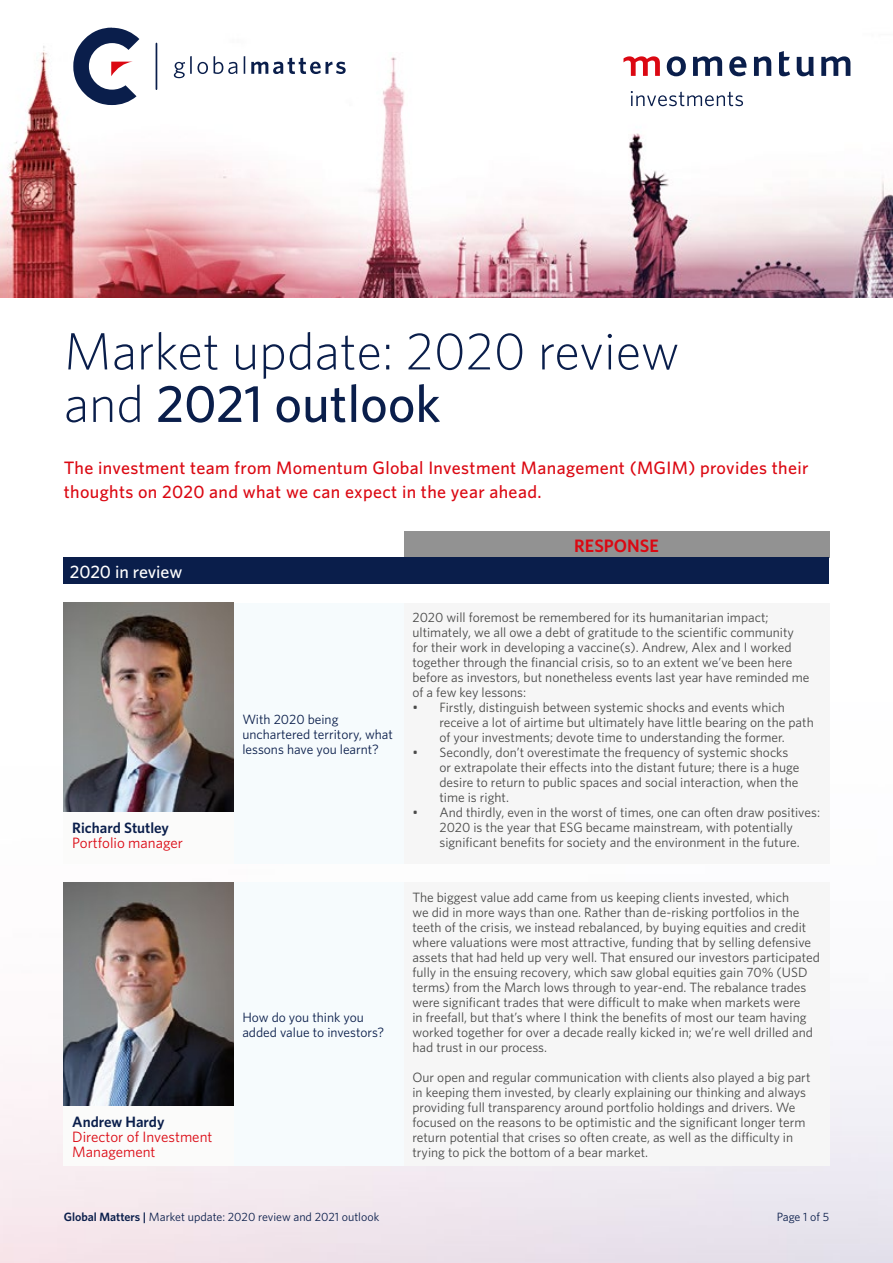
<style>
.page{position:relative;width:893px;height:1263px;background:#fff}
.page>*{position:absolute;margin:0;border:0;box-sizing:border-box;transform-origin:0 0}
.t1{font:300 52.5px/52.5px "Whitney";color:#0a1e4b}
.t2{font:500 18px/24px "Whitney";letter-spacing:.02em;color:#db0812}
.t3{font:500 18px "Whitney";color:#fff}
.t4{font:600 18px "Whitney";color:#db0812}
.t5{font:15px/15px "Whitney";color:#db0812}
.t6{font:600 15px "Whitney";color:#0a1e4b}
.t7{font:13.5px/15px "Whitney";color:#4a4a49}
.t8{font:13.5px/15px "Whitney";color:#0a1e4b}
.t9{font:12px "Whitney";color:#0a1e4b}
.s1{font-weight:500}
.s2{font-weight:600}
</style>
<div class="page">
<img style="left:0;top:631px;width:893px;height:632px">
<img style="left:0;top:27px;width:893px;height:271px">
<svg style="left:64px;top:28px;width:102px;height:77px"></svg>
<hr style="left:156px;top:44px;width:1px;height:45px;background:#0a1e4b">
<svg style="left:174px;top:56px;width:34px;height:22px"></svg>
<svg style="left:214px;top:56px;width:23px;height:18px"></svg>
<svg style="left:244px;top:56px;width:1px;height:18px"></svg>
<svg style="left:251px;top:58px;width:95px;height:16px"></svg>
<svg style="left:667px;top:37px;width:183px;height:39px"></svg>
<svg style="left:623px;top:56px;width:37px;height:20px"></svg>
<svg style="left:631px;top:91px;width:112px;height:15px"></svg>
<div style="left:404px;top:531px;width:425px;height:26px;background:#929292"></div>
<div style="left:64px;top:557px;width:765px;height:27px;background:#0a1e4b"></div>
<div style="left:234px;top:603px;width:170px;height:261px;background:#f6fbfd"></div>
<div style="left:404px;top:603px;width:425px;height:261px;background:#f6f6f6"></div>
<div style="left:64px;top:813px;width:170px;height:51px;background:#fbfbfa"></div>
<div style="left:234px;top:882px;width:170px;height:284px;background:#f6fbfd"></div>
<div style="left:404px;top:882px;width:425px;height:284px;background:#f6f6f6"></div>
<div style="left:64px;top:1106px;width:170px;height:60px;background:#fbfbfa"></div>
<img style="left:64px;top:603px;width:170px;height:208px">
<img style="left:64px;top:882px;width:170px;height:223px">
<h1 class="t1" style="left:64px;top:323px;width:617px">Market update: 2020 review and <span class="s1">2021 outlook</span></h1>
<h2 class="t2" style="left:64px;top:456px;width:746px">The investment team from Momentum Global Investment Management (MGIM) provides their thoughts on 2020 and what we can expect in the year ahead.</h2>
<h2 class="t3" style="left:70px;top:560px;width:114px">2020 in review</h2>
<p class="t6" style="left:72px;top:818px;width:98px">Richard Stutley</p>
<p class="t5" style="left:72px;top:835px;width:112px">Portfolio manager</p>
<p class="t6" style="left:72px;top:1111px;width:94px">Andrew Hardy</p>
<p class="t5" style="left:72px;top:1128px;width:142px">Director of Investment<br>Management</p>
<h2 class="t4" style="left:574px;top:533px;width:86px">RESPONSE</h2>
<p class="t8" style="left:242px;top:711px;width:152px">With 2020 being unchartered territory, what lessons have you learnt?</p>
<p class="t8" style="left:242px;top:1009px;width:143px">How do you think you added value to investors?</p>
<p class="t7" style="left:412px;top:609px;width:398px">2020 will foremost be remembered for its humanitarian impact; ultimately, we all owe a debt of gratitude to the scientific community for their work in developing a vaccine(s). Andrew, Alex and I worked together through the financial crisis, so to an extent we’ve been here before as investors, but nonetheless events last year have reminded me of a few key lessons:</p>
<p class="t7" style="left:439px;top:699px;width:376px;text-indent:-27px">• Firstly, distinguish between systemic shocks and events which receive a lot of airtime but ultimately have little bearing on the path of your investments; devote time to understanding the former.</p>
<p class="t7" style="left:439px;top:744px;width:361px;text-indent:-27px">• Secondly, don’t overestimate the frequency of systemic shocks or extrapolate their effects into the distant future; there is a huge desire to return to public spaces and social interaction, when the time is right.</p>
<p class="t7" style="left:412px;top:804px;width:409px;text-align:center">• And thirdly, even in the worst of times, one can often draw positives:<br>2020 is the year that ESG became mainstream, with potentially significant benefits for society and the environment in the future.</p>
<p class="t7" style="left:412px;top:889px;width:409px">The biggest value add came from us keeping clients invested, which<br>we did in more ways than one. Rather than de-risking portfolios in the teeth of the crisis, we instead rebalanced, by buying equities and credit where valuations were most attractive, funding that by selling defensive assets that had held up very well. That ensured our investors participated fully in the ensuing recovery, which saw global equities gain 70% (USD terms) from the March lows through to year-end. The rebalance trades were significant trades that were difficult to make when markets were<br>in freefall, but that’s where I think the benefits of most our team having worked together for over a decade really kicked in; we’re well drilled and had trust in our process.</p>
<p class="t7" style="left:412px;top:1069px;width:400px">Our open and regular communication with clients also played a big part in keeping them invested, by clearly explaining our thinking and always providing full transparency around portfolio holdings and drivers. We focused on the reasons to be optimistic and the significant longer term return potential that crises so often create, as well as the difficulty in trying to pick the bottom of a bear market.</p>
<p class="t9" style="left:64px;top:1209px;width:317px"><span class="s2">Global Matters |</span> Market update: 2020 review and 2021 outlook</p>
<p class="t9" style="left:777px;top:1209px;width:54px">Page 1 of 5</p>
</div>
